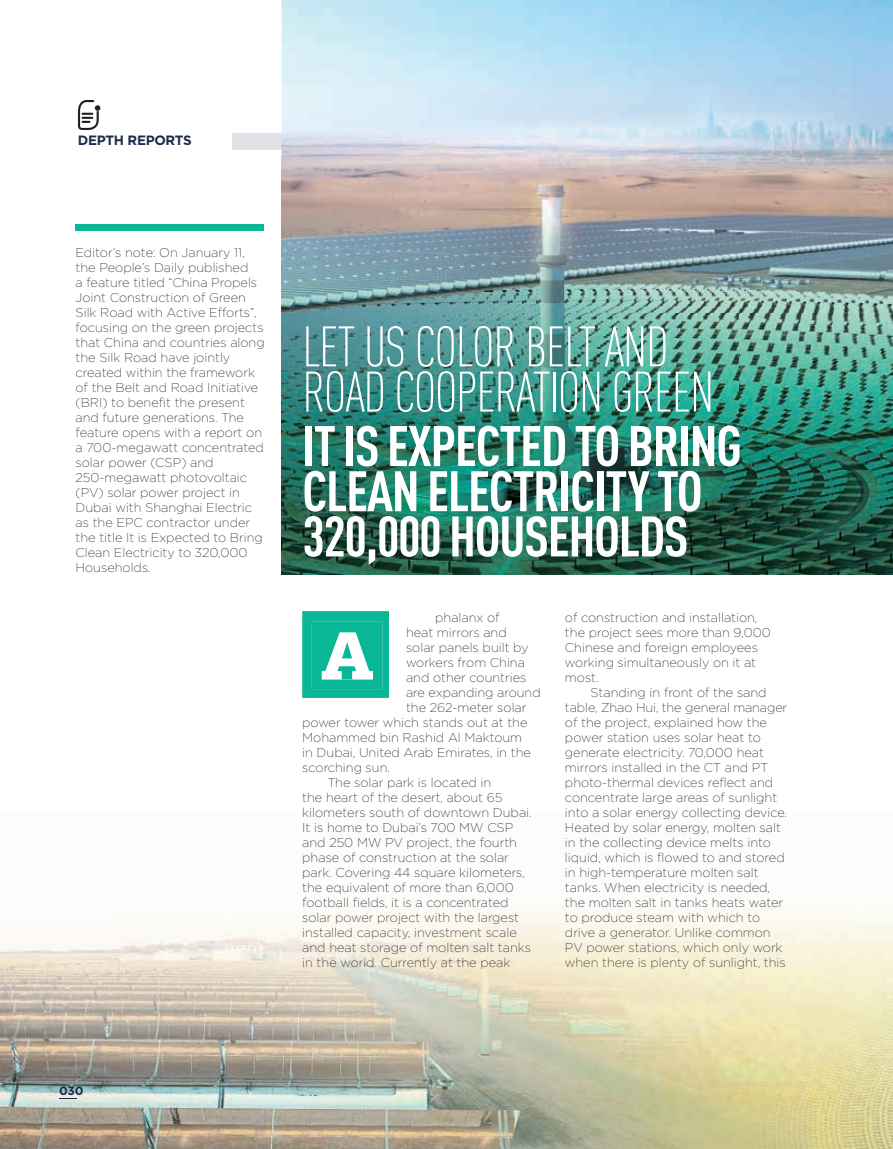
<style>
.page{position:relative;width:893px;height:1149px;background:#fff}
.page>*{position:absolute;margin:0;border:0;box-sizing:border-box;transform-origin:0 0}
.t1{font:900 68.1px "PF Centro Slab Pro";color:#fff}
.t2{font:700 56.1px/45.2px "DIN Cond";letter-spacing:-.025em;color:#fff}
.t3{font:300 56.1px/45.2px "DIN Cond";letter-spacing:-.03em;color:#fff}
.t4{font:700 13.5px "Gotham";letter-spacing:-.025em;color:#212a4b}
.t5{font:200 12.75px/15px "Gotham";color:#231f20}
.t6{font:700 12px "Gotham";color:#212a4b}
</style>
<div class="page">
<img style="left:0;top:908px;width:893px;height:240px">
<div style="left:232px;top:133px;width:49px;height:16px;background:#e0e2e8"></div>
<img style="left:281px;top:0;width:612px;height:158px">
<img style="left:281px;top:158px;width:612px;height:416px">
<svg style="left:302px;top:611px;width:87px;height:86px;background:#0db796"></svg>
<div style="left:322px;top:632px;width:51px;height:47px;background:#09b695"></div>
<div style="left:76px;top:225px;width:188px;height:6px;background:#09b695"></div>
<svg style="left:59px;top:1098px;width:18px;height:1px"></svg>
<svg style="left:78px;top:100px;width:23px;height:30px"></svg>
<p class="t4" style="left:78px;top:132px;width:115px">DEPTH REPORTS</p>
<p class="t5" style="left:76px;top:245px;width:191px">Editor’s note: On January 11, the People’s Daily published<br>a feature titled “China Propels<br>Joint Construction of Green<br>Silk Road with Active Efforts”, focusing on the green projects that China and countries along the Silk Road have jointly created within the framework of the Belt and Road Initiative (BRI) to benefit the present and future generations. The feature opens with a report on a 700-megawatt concentrated solar power (CSP) and<br>250-megawatt photovoltaic (PV) solar power project in<br>Dubai with Shanghai Electric as the EPC contractor under the title It is Expected to Bring<br>Clean Electricity to 320,000<br>Households.</p>
<h2 class="t3" style="left:302px;top:324px;width:414px">LET US COLOR BELT AND<br>ROAD COOPERATION GREEN</h2>
<h2 class="t2" style="left:302px;top:421px;width:441px">IT IS EXPECTED TO BRING<br>CLEAN ELECTRICITY TO<br>320,000 HOUSEHOLDS</h2>
<p class="t5" style="left:435px;top:609px;width:66px">phalanx of</p>
<p class="t5" style="left:406px;top:624px;width:102px">heat mirrors and</p>
<p class="t5" style="left:406px;top:639px;width:124px">solar panels built by</p>
<p class="t5" style="left:406px;top:654px;width:121px">workers from China</p>
<p class="t5" style="left:406px;top:669px;width:122px">and other countries</p>
<p class="t5" style="left:406px;top:684px;width:136px">are expanding around</p>
<p class="t5" style="left:406px;top:699px;width:122px">the 262-meter solar</p>
<p class="t5" style="left:302px;top:714px;width:227px">power tower which stands out at the</p>
<p class="t5" style="left:302px;top:729px;width:221px">Mohammed bin Rashid Al Maktoum</p>
<p class="t5" style="left:302px;top:744px;width:230px">in Dubai, United Arab Emirates, in the</p>
<p class="t5" style="left:302px;top:759px;width:89px">scorching sun.</p>
<p class="t5" style="left:328px;top:774px;width:165px">The solar park is located in</p>
<p class="t5" style="left:302px;top:789px;width:202px">the heart of the desert, about 65</p>
<p class="t5" style="left:302px;top:804px;width:231px">kilometers south of downtown Dubai.</p>
<p class="t5" style="left:302px;top:819px;width:213px">It is home to Dubai’s 700 MW CSP</p>
<p class="t5" style="left:302px;top:834px;width:216px">and 250 MW PV project, the fourth</p>
<p class="t5" style="left:302px;top:849px;width:208px">phase of construction at the solar</p>
<p class="t5" style="left:302px;top:864px;width:224px">park. Covering 44 square kilometers,</p>
<p class="t5" style="left:302px;top:879px;width:213px">the equivalent of more than 6,000</p>
<p class="t5" style="left:302px;top:894px;width:208px">football fields, it is a concentrated</p>
<p class="t5" style="left:302px;top:909px;width:218px">solar power project with the largest</p>
<p class="t5" style="left:302px;top:924px;width:216px">installed capacity, investment scale</p>
<p class="t5" style="left:302px;top:939px;width:230px">and heat storage of molten salt tanks</p>
<p class="t5" style="left:302px;top:954px;width:210px">in the world. Currently at the peak</p>
<h1 class="t1" style="left:320px;top:610px;width:56px">A</h1>
<p class="t5" style="left:565px;top:609px;width:207px">of construction and installation, the project sees more than 9,000<br>Chinese and foreign employees working simultaneously on it at most.</p>
<p class="t5" style="left:565px;top:684px;width:224px;text-indent:26px">Standing in front of the sand table, Zhao Hui, the general manager of the project, explained how the power station uses solar heat to generate electricity. 70,000 heat mirrors installed in the CT and PT photo-thermal devices reflect and concentrate large areas of sunlight into a solar energy collecting device.<br>Heated by solar energy, molten salt in the collecting device melts into liquid, which is flowed to and stored in high-temperature molten salt tanks. When electricity is needed, the molten salt in tanks heats water to produce steam with which to drive a generator. Unlike common PV power stations, which only work when there is plenty of sunlight, this</p>
<p class="t6" style="left:59px;top:1082px;width:26px">030</p>
</div>
